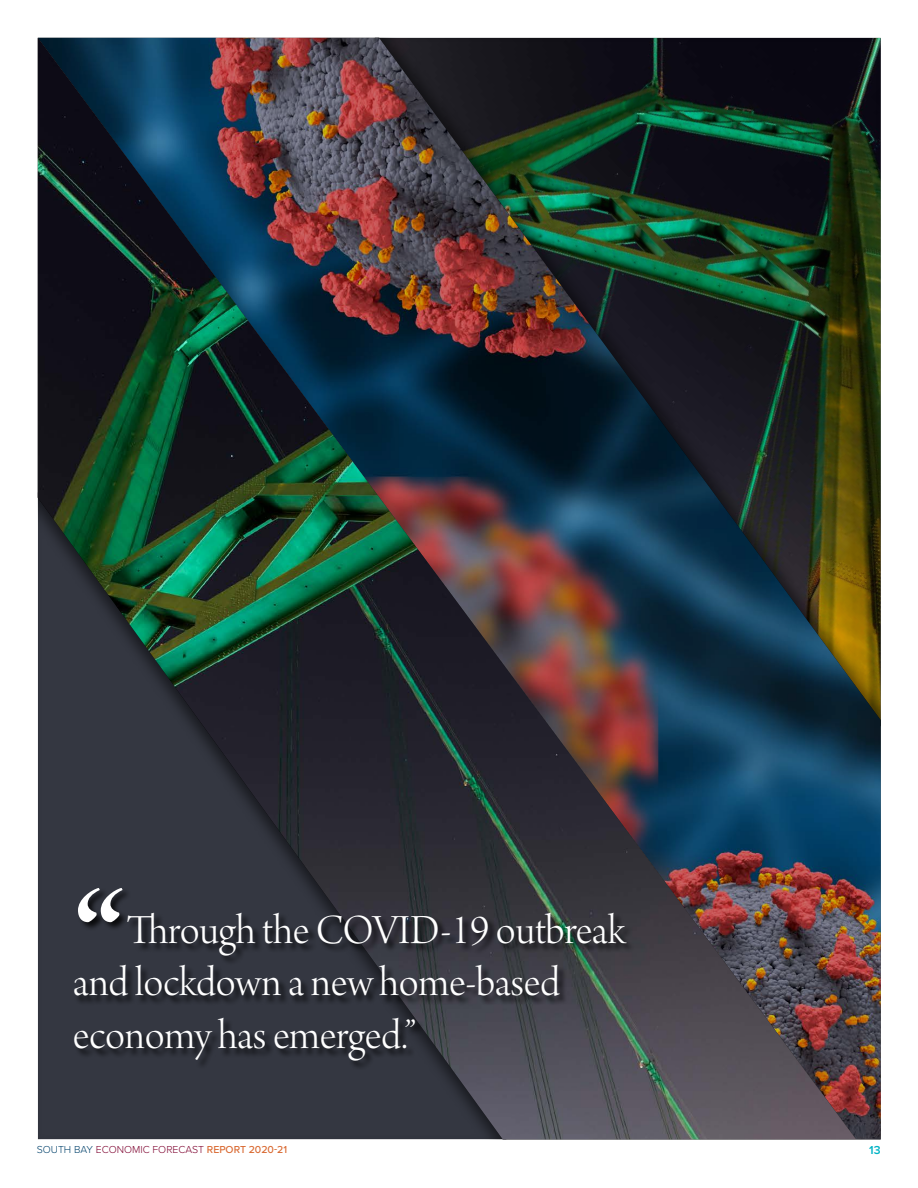
<style>
.page{position:relative;width:918px;height:1188px;background:#fff}
.page>*{position:absolute;margin:0;border:0;box-sizing:border-box;transform-origin:0 0}
.t1{font:145.95px "Arno Pro Bold Display";color:#fff}
.t2{font:43.8px/52.5px "Arno Pro Light Display";letter-spacing:-.005em;color:#fff}
.t3{font:600 12px "Proxima Nova";color:#00b3c5}
.t4{font:300 10.5px "Proxima Nova";color:#7d002e}
.s1{color:#00416b}
.s2{font-weight:500;color:#d96931}
</style>
<div class="page">
<img style="left:856px;top:38px;width:25px;height:1101px">
<img style="left:38px;top:38px;width:818px;height:1101px">
<div style="left:74px;top:887px;width:562px;height:183px;background:#000;opacity:.8"></div>
<p class="t1" style="left:73px;top:861px;width:56px">“</p>
<p class="t2" style="left:73px;top:907px;width:554px;text-indent:54px">Trough the COVID-19 outbreak and lockdown a new home-based economy has emerged.”</p>
<p class="t4" style="left:37px;top:1143px;width:252px"><span class="s1">SOUTH BAY</span> ECONOMIC FORECAST <span class="s2">REPORT 2020-21</span></p>
<p class="t3" style="left:869px;top:1143px;width:13px">13</p>
</div>
